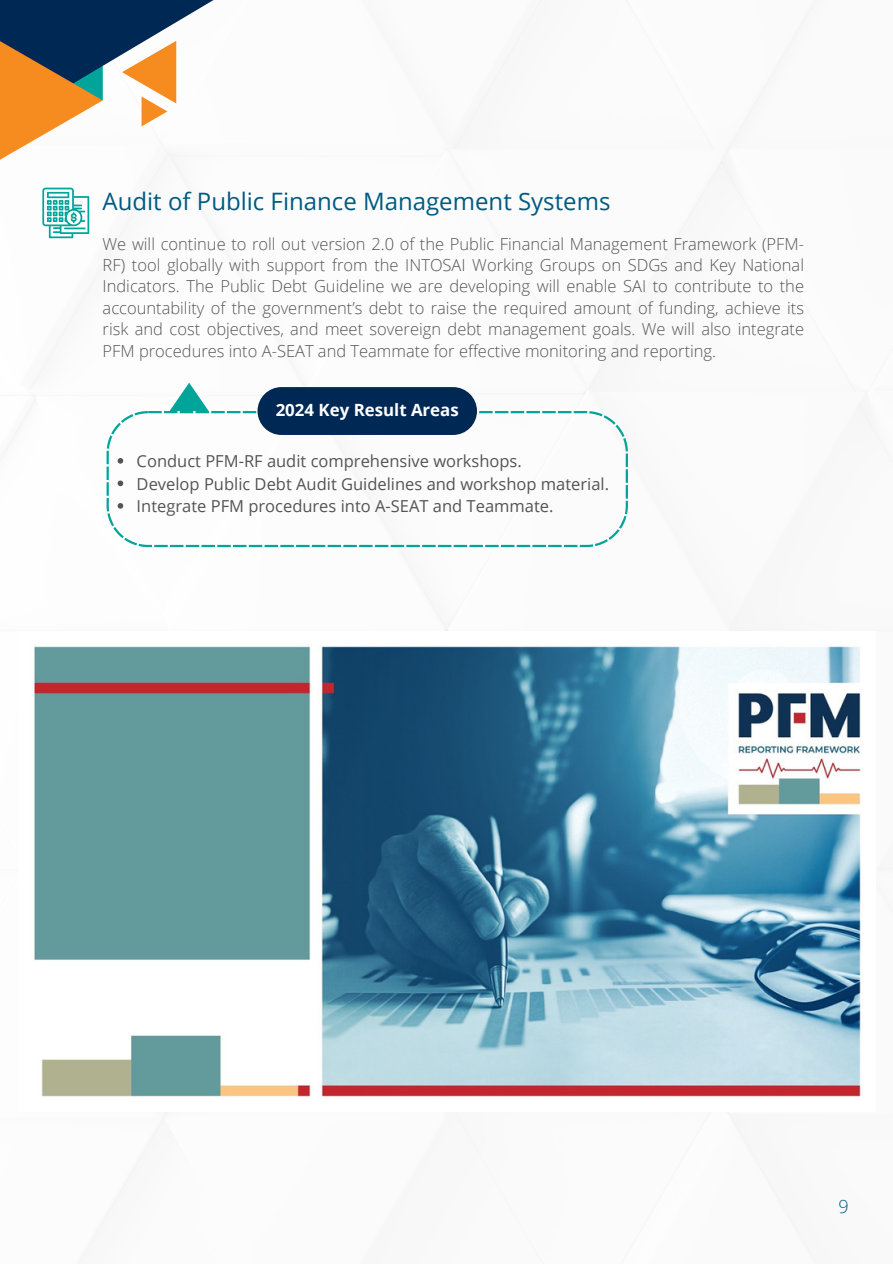
<style>
.page{position:relative;width:893px;height:1264px;background:#fff}
.page>*{position:absolute;margin:0;border:0;box-sizing:border-box;transform-origin:0 0}
.t1{font:24px "Open Sans";color:#005a81}
.t2{font:300 18px "Open Sans";color:#005a81}
.t3{font:700 16.8px "Open Sans";color:#fff}
.t4{font:300 16.5px/21.3px "Open Sans";color:#545454;text-align:justify}
.t5{font:16.5px "Open Sans";color:#545454}
</style>
<div class="page">
<svg style="left:107px;top:411px;width:520px;height:136px"></svg>
<div style="left:257px;top:387px;width:220px;height:48px;background:#002855;border-radius:24px"></div>
<svg style="left:170px;top:383px;width:39px;height:28px"></svg>
<svg style="left:0;top:0;width:213px;height:160px"></svg>
<img style="left:34px;top:646px;width:827px;height:451px">
<svg style="left:42px;top:188px;width:47px;height:50px"></svg>
<svg style="left:118px;top:458px;width:5px;height:5px"></svg>
<svg style="left:118px;top:480px;width:5px;height:6px"></svg>
<svg style="left:118px;top:503px;width:5px;height:5px"></svg>
<p class="t1" style="left:103px;top:184px;width:509px">Audit of Public Finance Management Systems</p>
<p class="t4" style="left:103px;top:232px;width:703px">We will continue to roll out version 2.0 of the Public Financial Management Framework (PFM-RF) tool globally with support from the INTOSAI Working Groups on SDGs and Key National Indicators. The Public Debt Guideline we are developing will enable SAI to contribute to the accountability of the government’s debt to raise the required amount of funding, achieve its risk and cost objectives, and meet sovereign debt management goals. We will also integrate PFM procedures into A-SEAT and Teammate for effective monitoring and reporting.</p>
<p class="t3" style="left:276px;top:398px;width:184px">2024 Key Result Areas</p>
<h1 class="t5" style="left:137px;top:449px;width:386px">Conduct PFM-RF audit comprehensive workshops.</h1>
<p class="t5" style="left:137px;top:472px;width:474px">Develop Public Debt Audit Guidelines and workshop material.</p>
<p class="t5" style="left:137px;top:494px;width:418px">Integrate PFM procedures into A-SEAT and Teammate.</p>
<p class="t2" style="left:838px;top:1193px;width:12px">9</p>
</div>
